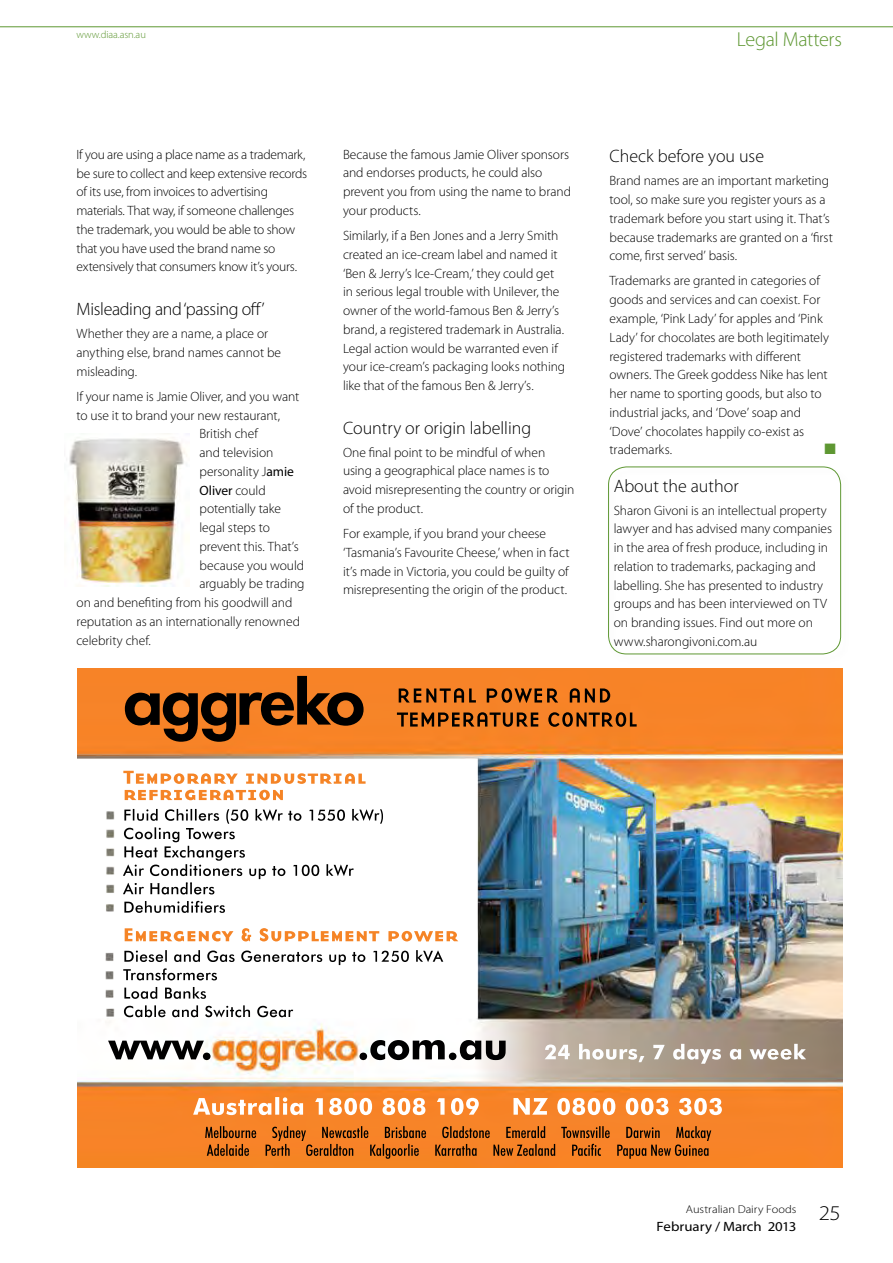
<style>
.page{position:relative;width:893px;height:1263px;background:#fff}
.page>*{position:absolute;margin:0;border:0;box-sizing:border-box;transform-origin:0 0}
.t1{font:300 21px "Myriad Pro";color:#000;scale:1.1 1}
.t2{font:300 20.25px "Myriad Pro";letter-spacing:-.02em;color:#5e9732}
.t3{font:300 18px "Myriad Pro";color:#000}
.t4{font:300 18px "Myriad Pro";letter-spacing:-.02em;color:#000}
.t5{font:500 15px "ITC Zapf Dingbats";color:#5e9732}
.t6{font:300 13.5px/18.8px "Myriad Pro";letter-spacing:-.005em;color:#000}
.t7{font:13.5px "Myriad Pro";letter-spacing:-.005em;color:#000;scale:1.1 1}
.t8{font:13.5px "Myriad Pro";letter-spacing:-.005em;color:#000}
.t9{font:300 11.25px "Myriad Pro";color:#000;scale:1.1 1}
.t10{font:300 10.5px "Myriad Pro";letter-spacing:-.005em;color:#5e9732}
.s1{font-weight:400}
.s2{font-weight:300}
</style>
<div class="page">
<hr style="left:0;top:27px;width:893px;height:1px;background:#5e9732">
<img style="left:77px;top:668px;width:765px;height:499px">
<img style="left:108px;top:1040px;width:103px;height:20px">
<img style="left:370px;top:1040px;width:136px;height:20px">
<img style="left:399px;top:688px;width:211px;height:15px">
<img style="left:545px;top:1044px;width:261px;height:16px">
<img style="left:275px;top:1097px;width:447px;height:18px">
<img style="left:220px;top:1126px;width:480px;height:12px">
<img style="left:123px;top:771px;width:243px;height:13px">
<img style="left:123px;top:882px;width:91px;height:12px">
<svg style="left:125px;top:676px;width:239px;height:66px;background:#9e5419"></svg>
<img style="left:69px;top:438px;width:118px;height:149px">
<div style="left:608px;top:467px;width:233px;height:187px;border:1px solid #5e9732;border-radius:18px"></div>
<p class="t10" style="left:77px;top:28px;width:71px">www.diaa.asn.au</p>
<h2 class="t2" style="left:737px;top:28px;width:107px">Legal Matters</h2>
<p class="t6" style="left:77px;top:145px;width:232px">If you are using a place name as a trademark, be sure to collect and keep extensive records of its use, from invoices to advertising materials. That way, if someone challenges the trademark, you would be able to show that you have used the brand name so extensively that consumers know it’s yours.</p>
<h3 class="t4" style="left:77px;top:299px;width:190px">Misleading and ‘passing off’</h3>
<p class="t6" style="left:77px;top:324px;width:206px">Whether they are a name, a place or anything else, brand names cannot be misleading.</p>
<p class="t6" style="left:77px;top:387px;width:224px">If your name is Jamie Oliver, and you want</p>
<p class="t6" style="left:77px;top:406px;width:205px">to use it to brand your new restaurant,</p>
<p class="t6" style="left:199px;top:425px;width:60px">British chef</p>
<p class="t6" style="left:199px;top:443px;width:76px">and television</p>
<p class="t6" style="left:199px;top:462px;width:96px">personality J<span class="s1">amie</span></p>
<p class="t8" style="left:199px;top:482px;width:68px">Oliver <span class="s2">could</span></p>
<p class="t6" style="left:199px;top:500px;width:83px">potentially take</p>
<p class="t6" style="left:199px;top:518px;width:72px">legal steps to</p>
<p class="t6" style="left:199px;top:537px;width:101px">prevent this. That’s</p>
<p class="t6" style="left:199px;top:556px;width:106px">because you would</p>
<p class="t6" style="left:199px;top:575px;width:107px">arguably be trading</p>
<p class="t6" style="left:77px;top:593px;width:217px">on and benefiting from his goodwill and</p>
<p class="t6" style="left:77px;top:612px;width:225px">reputation as an internationally renowned</p>
<p class="t6" style="left:77px;top:631px;width:76px">celebrity chef.</p>
<p class="t6" style="left:343px;top:145px;width:230px">Because the famous Jamie Oliver sponsors and endorses products, he could also prevent you from using the name to brand your products.</p>
<p class="t6" style="left:343px;top:226px;width:224px">Similarly, if a Ben Jones and a Jerry Smith created an ice-cream label and named it ‘Ben &amp; Jerry’s Ice-Cream,’ they could get in serious legal trouble with Unilever, the owner of the world-famous Ben &amp; Jerry’s brand, a registered trademark in Australia.<br>Legal action would be warranted even if your ice-cream’s packaging looks nothing like that of the famous Ben &amp; Jerry’s.</p>
<h3 class="t3" style="left:343px;top:418px;width:190px">Country or origin labelling</h3>
<p class="t6" style="left:343px;top:443px;width:233px">One final point to be mindful of when using a geographical place names is to avoid misrepresenting the country or origin of the product.</p>
<p class="t6" style="left:343px;top:524px;width:228px">For example, if you brand your cheese ‘Tasmania’s Favourite Cheese,’ when in fact it’s made in Victoria, you could be guilty of misrepresenting the origin of the product.</p>
<h3 class="t3" style="left:609px;top:146px;width:156px">Check before you use</h3>
<p class="t6" style="left:609px;top:172px;width:225px">Brand names are an important marketing tool, so make sure you register yours as a trademark before you start using it. That’s because trademarks are granted on a ‘first come, first served’ basis.</p>
<p class="t6" style="left:609px;top:272px;width:221px">Trademarks are granted in categories of goods and services and can coexist. For example, ‘Pink Lady’ for apples and ‘Pink Lady’ for chocolates are both legitimately registered trademarks with different owners. The Greek goddess Nike has lent her name to sporting goods, but also to industrial jacks, and ‘Dove’ soap and ‘Dove’ chocolates happily co-exist as trademarks.</p>
<p class="t5" style="left:825px;top:442px;width:13px">■</p>
<h3 class="t3" style="left:614px;top:476px;width:126px">About the author</h3>
<p class="t6" style="left:614px;top:501px;width:220px">Sharon Givoni is an intellectual property lawyer and has advised many companies in the area of fresh produce, including in relation to trademarks, packaging and labelling. She has presented to industry groups and has been interviewed on TV on branding issues. Find out more on www.sharongivoni.com.au</p>
<p class="t9" style="left:686px;top:1202px;width:102px">Australian Dairy Foods</p>
<p class="t7" style="left:656px;top:1218px;width:129px">February / March 2013</p>
<h1 class="t1" style="left:819px;top:1201px;width:22px">25</h1>
</div>
